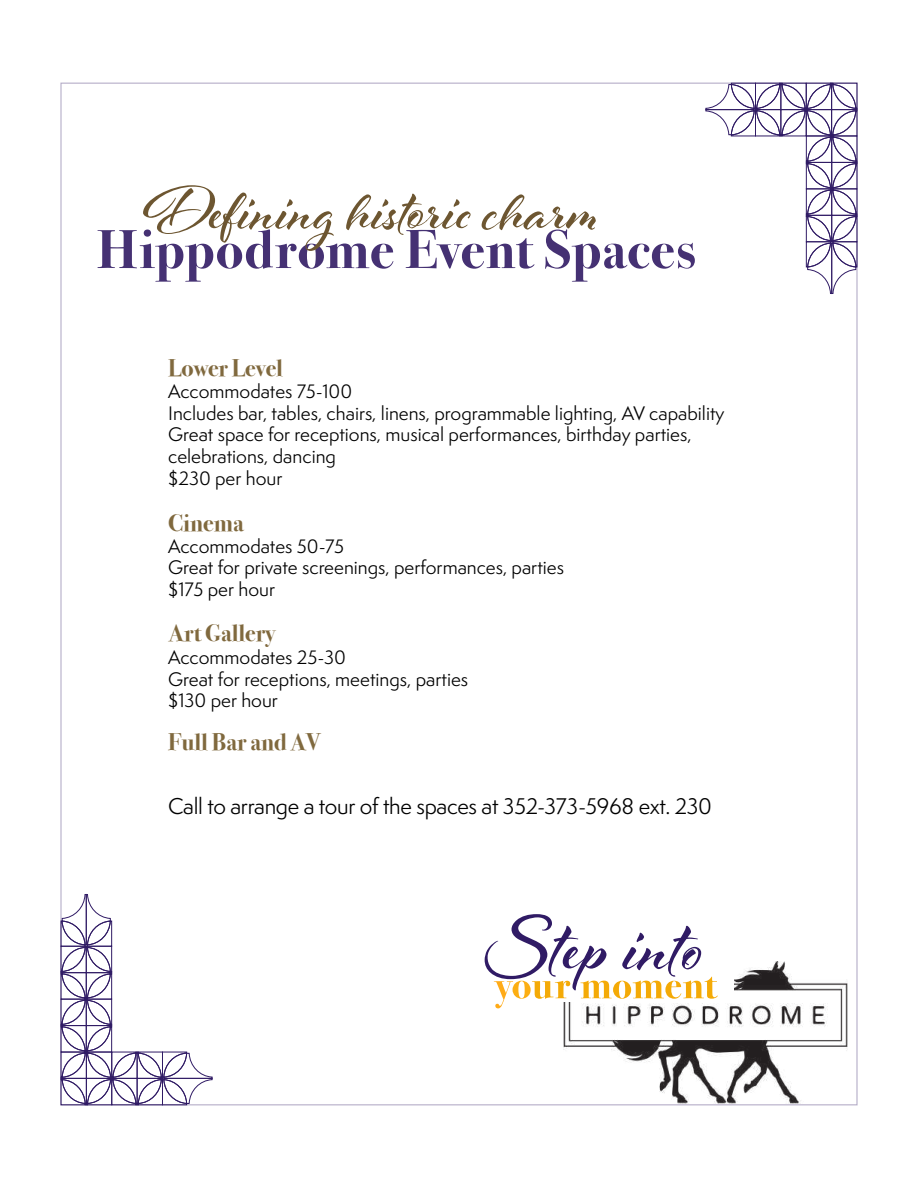
<style>
.page{position:relative;width:918px;height:1188px;background:#fff}
.page>*{position:absolute;margin:0;border:0;box-sizing:border-box;transform-origin:0 0}
.t1{font:700 24px "Bodoni Svty Two ITCTT";color:#80693e}
.t2{font:21px "Semplicita Pro";letter-spacing:-.015em;color:#000}
.t3{font:18px/21.6px "Semplicita Pro";color:#000}
</style>
<div class="page">
<img style="left:563px;top:961px;width:285px;height:142px">
<div style="left:485px;top:898px;width:249px;height:104px;background:#fff"></div>
<svg style="left:485px;top:914px;width:233px;height:94px"></svg>
<svg style="left:60px;top:894px;width:153px;height:212px"></svg>
<svg style="left:705px;top:82px;width:153px;height:212px"></svg>
<svg style="left:97px;top:185px;width:598px;height:97px"></svg>
<h1 class="t1" style="left:168px;top:349px;width:117px">Lower Level</h1>
<p class="t3" style="left:168px;top:381px;width:558px">Accommodates 75-100<br>Includes bar, tables, chairs, linens, programmable lighting, AV capability Great space for receptions, musical performances, birthday parties, celebrations, dancing<br>$230 per hour</p>
<h1 class="t1" style="left:168px;top:503px;width:77px">Cinema</h1>
<p class="t3" style="left:168px;top:535px;width:397px">Accommodates 50-75<br>Great for private screenings, performances, parties $175 per hour</p>
<h1 class="t1" style="left:168px;top:613px;width:108px">Art Gallery</h1>
<p class="t3" style="left:168px;top:646px;width:301px">Accommodates 25-30<br>Great for receptions, meetings, parties $130 per hour</p>
<h1 class="t1" style="left:168px;top:722px;width:154px">Full Bar and AV</h1>
<p class="t2" style="left:168px;top:791px;width:546px">Call to arrange a tour of the spaces at 352-373-5968 ext. 230</p>
</div>
